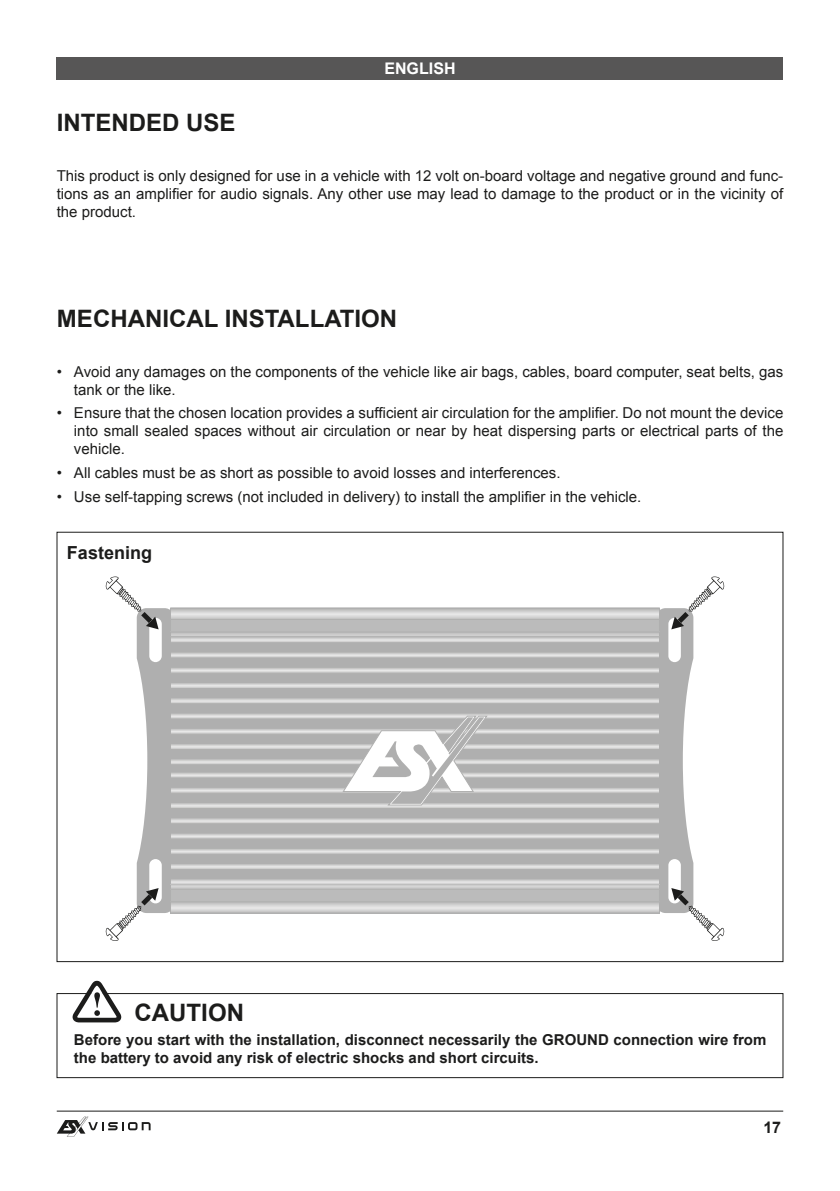
<style>
.page{position:relative;width:840px;height:1191px;background:#fff}
.page>*{position:absolute;margin:0;border:0;box-sizing:border-box;transform-origin:0 0}
.t1{font:700 24px "Arial";color:#1c1c1b}
.t2{font:700 18px "Arial";color:#1c1c1b}
.t3{font:700 16px "Arial";color:#fff}
.t4{font:700 16px "Arial";color:#1c1c1b}
.t5{font:15px/18px "Arial";color:#1c1c1b;text-align:justify}
.t6{font:700 15px/18px "Arial";color:#1c1c1b}
</style>
<div class="page">
<hr style="left:57px;top:1110px;width:725px;height:1px;background:#1c1c1b">
<div style="left:57px;top:57px;width:725px;height:22px;background:#575656"></div>
<svg style="left:57px;top:1116px;width:93px;height:20px"></svg>
<div style="left:57px;top:993px;width:725px;height:84px;border:1px solid #1c1c1b"></div>
<svg style="left:71px;top:980px;width:52px;height:42px"></svg>
<svg style="left:106px;top:576px;width:617px;height:365px"></svg>
<p class="t3" style="left:384px;top:58px;width:73px">ENGLISH</p>
<h1 class="t1" style="left:57px;top:107px;width:180px">INTENDED USE</h1>
<p class="t5" style="left:57px;top:167px;width:727px">This product is only designed for use in a vehicle with 12 volt on-board voltage and negative ground and func&shy;tions as an amplifier for audio signals. Any other use may lead to damage to the product or in the vicinity of the product.</p>
<h1 class="t1" style="left:57px;top:302px;width:341px">MECHANICAL INSTALLATION</h1>
<p class="t5" style="left:74px;top:362px;width:710px;text-indent:-17px">• Avoid any damages on the components of the vehicle like air bags, cables, board computer, seat belts, gas tank or the like.</p>
<p class="t5" style="left:74px;top:404px;width:710px;text-indent:-17px">• Ensure that the chosen location provides a sufficient air circulation for the amplifier. Do not mount the device into small sealed spaces without air circulation or near by heat dispersing parts or electrical parts of the vehicle.</p>
<p class="t5" style="left:57px;top:464px;width:505px">• All cables must be as short as possible to avoid losses and interferences.</p>
<p class="t5" style="left:57px;top:487px;width:585px">• Use self-tapping screws (not included in delivery) to install the amplifier in the vehicle.</p>
<p class="t2" style="left:67px;top:541px;width:87px">Fastening</p>
<h1 class="t1" style="left:134px;top:997px;width:111px">CAUTION</h1>
<p class="t6" style="left:74px;top:1030px;width:693px">Before you start with the installation, disconnect necessarily the GROUND connection wire from the battery to avoid any risk of electric shocks and short circuits.</p>
<p class="t4" style="left:763px;top:1117px;width:19px">17</p>
</div>
